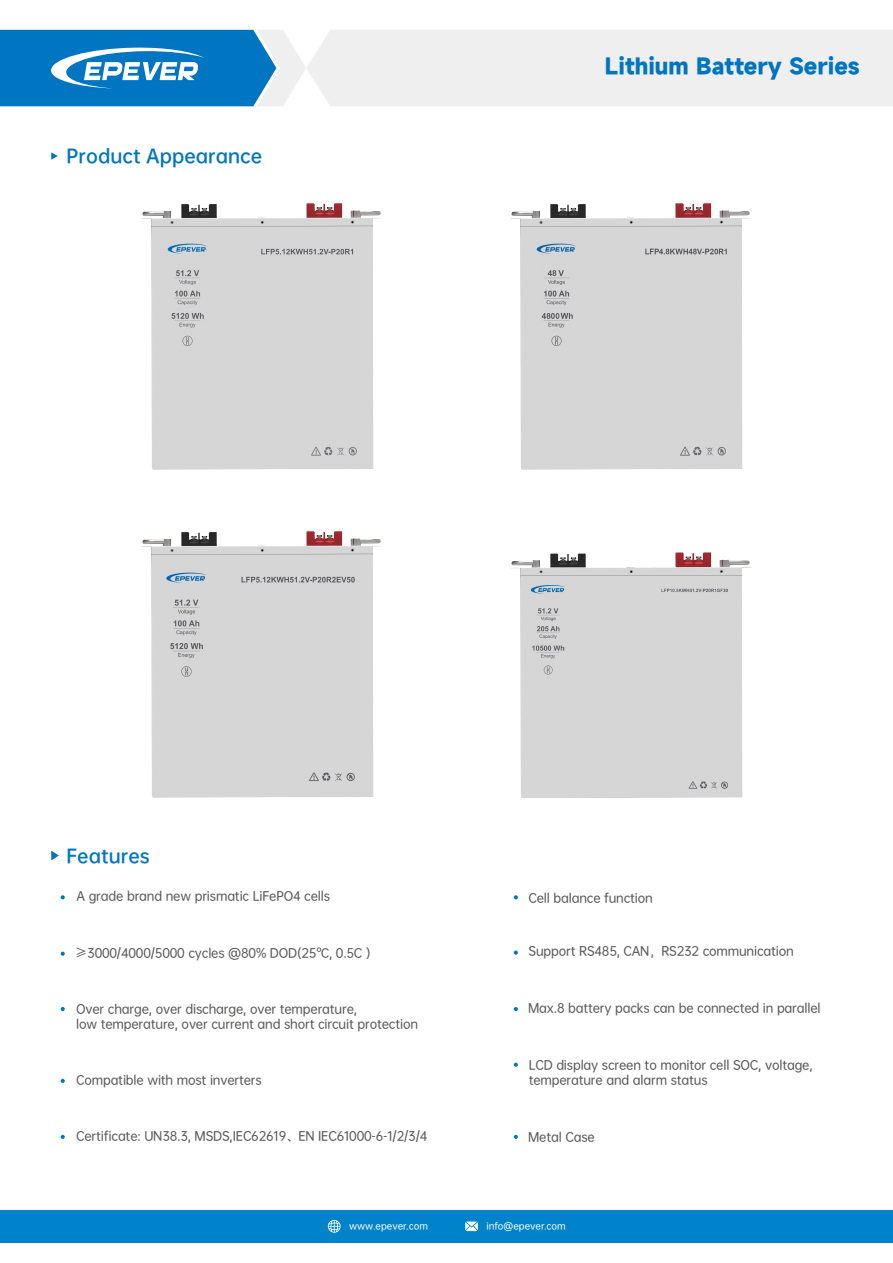
<style>
.page{position:relative;width:893px;height:1263px;background:#fff}
.page>*{position:absolute;margin:0;border:0;box-sizing:border-box;transform-origin:0 0}
.t1{font:800 21px "Mi Sans";color:#0075c2}
.t2{font:18px "OPPO Sans B";color:#0075c2}
.t3{font:12px/15px "OPPO Sans M";letter-spacing:-.015em;color:#595857}
.t4{font:12px/15.9px "OPPO Sans M";letter-spacing:-.015em;color:#595757}
.t5{font:9px "OPPO Sans M";color:#fff}
.s1{font-family:"Source Han Sans CN"}
.s2{color:#595757}
</style>
<div class="page">
<div style="left:0;top:1210px;width:893px;height:33px;background:#0083ca"></div>
<svg style="left:328px;top:1220px;width:13px;height:13px"></svg>
<svg style="left:465px;top:1221px;width:13px;height:10px"></svg>
<svg style="left:0;top:30px;width:893px;height:76px"></svg>
<svg style="left:51px;top:152px;width:7px;height:8px"></svg>
<svg style="left:51px;top:851px;width:8px;height:9px"></svg>
<svg style="left:61px;top:951px;width:4px;height:5px"></svg>
<svg style="left:61px;top:1007px;width:4px;height:4px"></svg>
<svg style="left:61px;top:1135px;width:4px;height:4px"></svg>
<svg style="left:61px;top:895px;width:4px;height:4px"></svg>
<svg style="left:61px;top:1079px;width:4px;height:4px"></svg>
<svg style="left:514px;top:950px;width:4px;height:5px"></svg>
<svg style="left:514px;top:1007px;width:4px;height:4px"></svg>
<svg style="left:514px;top:1063px;width:4px;height:4px"></svg>
<svg style="left:514px;top:1135px;width:4px;height:4px"></svg>
<svg style="left:514px;top:895px;width:4px;height:4px"></svg>
<img style="left:142px;top:204px;width:239px;height:265px">
<img style="left:511px;top:204px;width:239px;height:265px">
<img style="left:511px;top:552px;width:240px;height:245px">
<img style="left:142px;top:532px;width:239px;height:265px">
<h2 class="t2" style="left:67px;top:147px;width:197px">Product Appearance</h2>
<h1 class="t1" style="left:605px;top:56px;width:256px">Lithium Battery Series</h1>
<h2 class="t2" style="left:66px;top:846px;width:85px">Features</h2>
<p class="t4" style="left:76px;top:888px;width:255px">A grade brand new prismatic LiFePO4 cells</p>
<p class="t3" style="left:75px;top:945px;width:297px"><span class="s1">≥</span>3000/4000/5000 cycles @80% DOD(25℃, 0.5C )</p>
<p class="t3" style="left:76px;top:1001px;width:343px">Over charge, over discharge, over temperature,<br>low temperature, over current and short circuit protection</p>
<p class="t4" style="left:76px;top:1072px;width:187px">Compatible with most inverters</p>
<p class="t3" style="left:76px;top:1129px;width:353px"><span class="s2">Certificate: UN38.3, MSDS,</span>IEC62619、EN IEC61000-6-1/2/3/4</p>
<p class="t4" style="left:528px;top:889px;width:126px">Cell balance function</p>
<p class="t3" style="left:529px;top:944px;width:267px">Support RS485, CAN，RS232 communication</p>
<p class="t3" style="left:528px;top:1000px;width:294px">Max.8 battery packs can be connected in parallel</p>
<p class="t4" style="left:529px;top:1056px;width:286px">LCD display screen to monitor cell SOC, voltage, temperature and alarm status</p>
<p class="t4" style="left:528px;top:1129px;width:68px">Metal Case</p>
<p class="t5" style="left:349px;top:1221px;width:80px">www.epever.com</p>
<p class="t5" style="left:486px;top:1221px;width:81px">info@epever.com</p>
</div>
